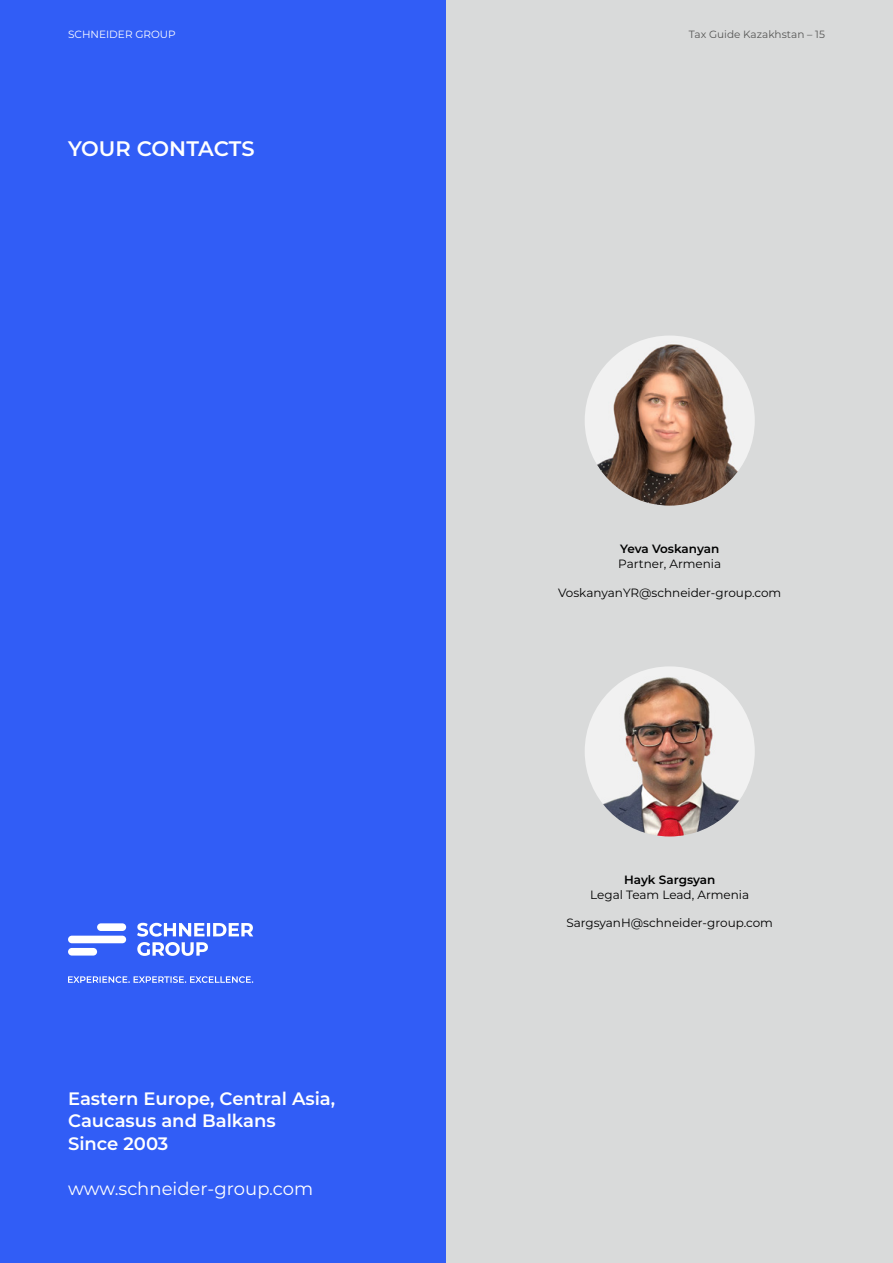
<style>
.page{position:relative;width:893px;height:1263px;background:#fff}
.page>*{position:absolute;margin:0;border:0;box-sizing:border-box;transform-origin:0 0}
.t1{font:600 21px "Montserrat";letter-spacing:-.005em;color:#fff}
.t2{font:600 18px/22.5px "Montserrat";color:#fff}
.t3{font:18px "Montserrat";color:#fff}
.t4{font:12px "Montserrat";color:#000}
.t5{font:600 12px "Montserrat";letter-spacing:-.01em;color:#000}
.t6{font:10.5px "Montserrat";color:#565655}
.t7{font:10.5px "Montserrat";color:#fff}
</style>
<div class="page">
<div style="left:0;top:0;width:446px;height:1263px;background:#315df6"></div>
<div style="left:446px;top:0;width:447px;height:1263px;background:#d9dada"></div>
<img style="left:585px;top:335px;width:170px;height:171px;border-radius:85px">
<img style="left:585px;top:666px;width:170px;height:170px;border-radius:85px">
<svg style="left:68px;top:923px;width:185px;height:60px"></svg>
<p class="t7" style="left:68px;top:27px;width:109px">SCHNEIDER GROUP</p>
<p class="t6" style="left:689px;top:27px;width:138px">Tax Guide Kazakhstan – 15</p>
<h1 class="t1" style="left:68px;top:134px;width:188px">YOUR CONTACTS</h1>
<h2 class="t2" style="left:68px;top:1086px;width:269px">Eastern Europe, Central Asia,<br>Caucasus and Balkans<br>Since 2003</h2>
<h2 class="t3" style="left:68px;top:1176px;width:247px">www.schneider-group.com</h2>
<p class="t5" style="left:620px;top:541px;width:101px">Yeva Voskanyan</p>
<p class="t4" style="left:618px;top:555px;width:104px">Partner, Armenia</p>
<p class="t4" style="left:558px;top:584px;width:225px">VoskanyanYR@schneider-group.com</p>
<p class="t5" style="left:624px;top:871px;width:93px">Hayk Sargsyan</p>
<p class="t4" style="left:590px;top:886px;width:160px">Legal Team Lead, Armenia</p>
<p class="t4" style="left:566px;top:915px;width:208px">SargsyanH@schneider-group.com</p>
</div>
